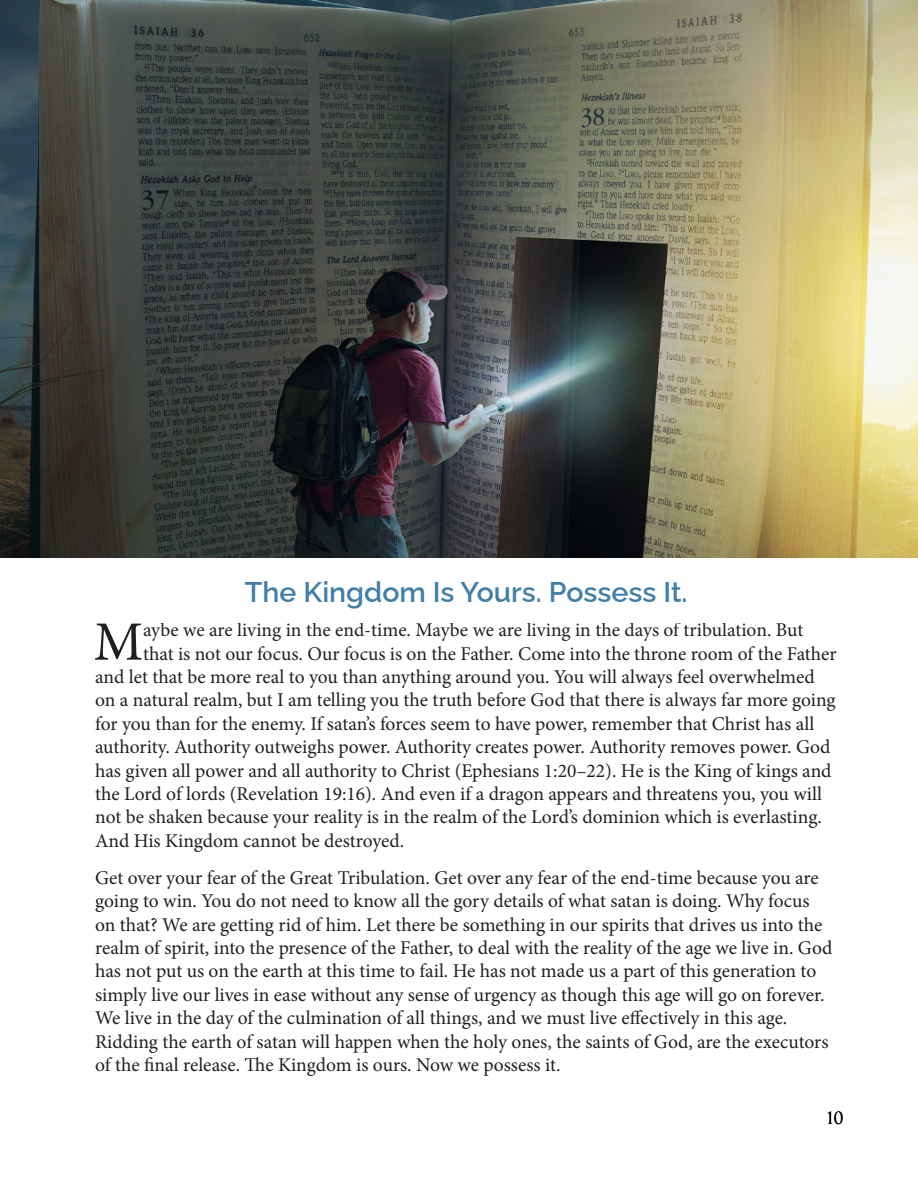
<style>
.page{position:relative;width:918px;height:1188px;background:#fff}
.page>*{position:absolute;margin:0;border:0;box-sizing:border-box;transform-origin:0 0}
.t1{font:55.5px "Minion Pro";color:#231f20}
.Title_Raleway_Left{font:100 28.5px "Raleway";color:#427fa8}
.t2{font:19.5px/23.4px "Minion Pro";letter-spacing:-.005em;color:#231f20}
.t3{font:16.5px "Trajan Pro 3";color:#000}
</style>
<div class="page">
<img style="left:0;top:0;width:918px;height:557px">
<p class="Title_Raleway_Left" style="left:245px;top:569px;width:444px">The Kingdom Is Yours. Possess It.</p>
<p class="t1" style="left:94px;top:605px;width:51px">M</p>
<p class="t2" style="left:143px;top:618px;width:662px">aybe we are living in the end-time. Maybe we are living in the days of tribulation. But</p>
<p class="t2" style="left:143px;top:642px;width:695px">that is not our focus. Our focus is on the Father. Come into the throne room of the Father</p>
<p class="t2" style="left:95px;top:665px;width:721px">and let that be more real to you than anything around you. You will always feel overwhelmed</p>
<p class="t2" style="left:95px;top:689px;width:742px">on a natural realm, but I am telling you the truth before God that there is always far more going</p>
<p class="t2" style="left:95px;top:712px;width:721px">for you than for the enemy. If satan’s forces seem to have power, remember that Christ has all</p>
<p class="t2" style="left:95px;top:735px;width:737px">authority. Authority outweighs power. Authority creates power. Authority removes power. God</p>
<p class="t2" style="left:95px;top:759px;width:738px">has given all power and all authority to Christ (Ephesians 1:20–22). He is the King of kings and</p>
<p class="t2" style="left:95px;top:782px;width:729px">the Lord of lords (Revelation 19:16). And even if a dragon appears and threatens you, you will</p>
<p class="t2" style="left:95px;top:806px;width:728px">not be shaken because your reality is in the realm of the Lord’s dominion which is everlasting.</p>
<p class="t2" style="left:95px;top:829px;width:311px">And His Kingdom cannot be destroyed.</p>
<p class="t2" style="left:95px;top:866px;width:739px">Get over your fear of the Great Tribulation. Get over any fear of the end-time because you are going to win. You do not need to know all the gory details of what satan is doing. Why focus on that? We are getting rid of him. Let there be something in our spirits that drives us into the realm of spirit, into the presence of the Father, to deal with the reality of the age we live in. God has not put us on the earth at this time to fail. He has not made us a part of this generation to simply live our lives in ease without any sense of urgency as though this age will go on forever.<br>We live in the day of the culmination of all things, and we must live effectively in this age.<br>Ridding the earth of satan will happen when the holy ones, the saints of God, are the executors of the final release. The Kingdom is ours. Now we possess it.</p>
<p class="t3" style="left:827px;top:1106px;width:18px">10</p>
</div>
